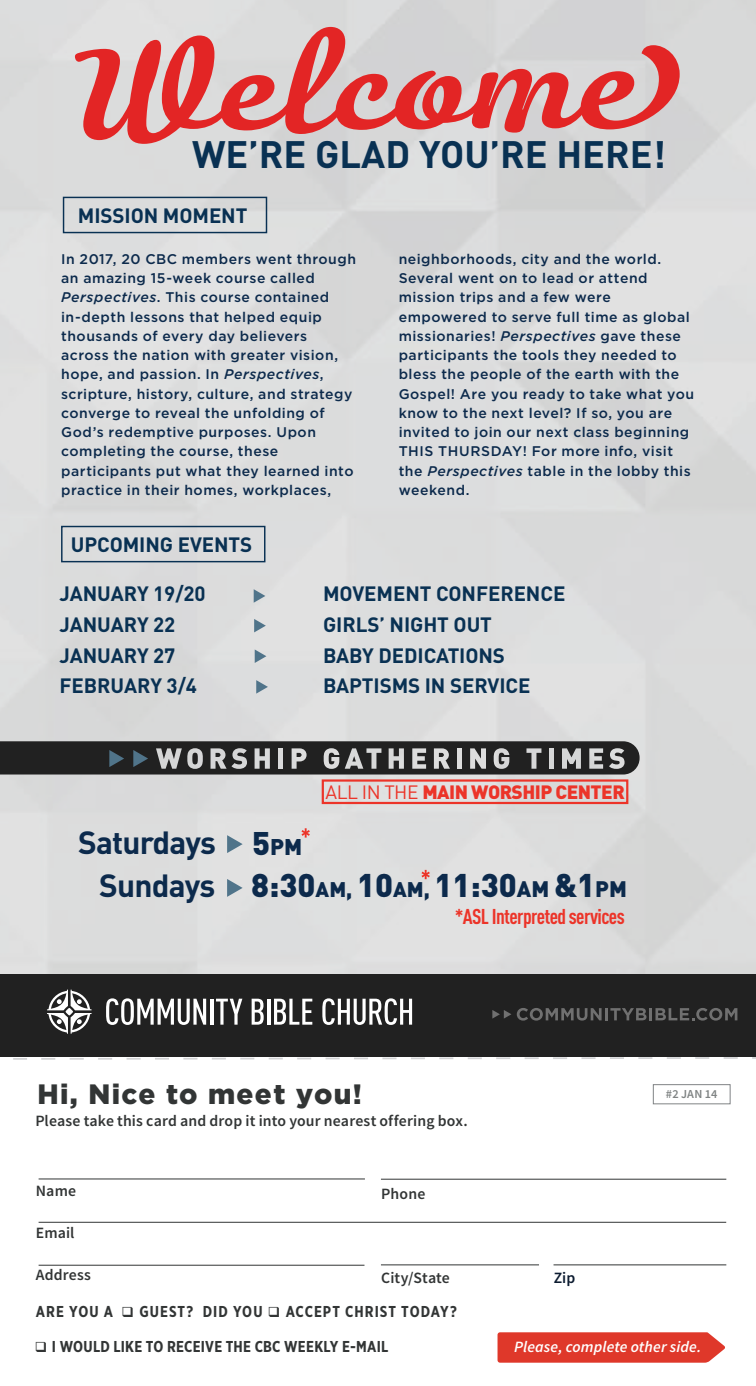
<style>
.page{position:relative;width:756px;height:1386px;background:#fff}
.page>*{position:absolute;margin:0;border:0;box-sizing:border-box;transform-origin:0 0}
.t1{font:700 163.8px "Haptic Script";color:#e32525}
.t2{font:700 37.8px "DIN Pro";color:#093153}
.t3{font:900 32.38px "DIN Pro";color:#0c2a4c}
.t4{font:700 31.68px "DIN Pro";letter-spacing:-.025em;color:#0c2a4c}
.t5{font:900 28px "Gotham";letter-spacing:.05em;color:#323535}
.t6{font:700 condensed 21.18px "DIN Pro";letter-spacing:-.025em;color:#ec3429}
.t7{font:700 20.47px "DIN Pro";letter-spacing:-.005em;color:#093153}
.t8{font:900 19.07px "DIN Pro";letter-spacing:-.025em;color:#ec3429}
.t9{font:600 15.75px "Source Sans Pro";letter-spacing:.01em;color:#323535}
.t10{font:700 15.75px "Gotham Narrow";letter-spacing:.065em;color:#323535}
.t11{font:700 15.75px "Gotham Narrow";letter-spacing:.02em;color:#323535}
.t12{font:italic 600 15.75px "Source Sans Pro";letter-spacing:.005em;color:#fff}
.t13{font:600 15.75px "Source Sans Pro";color:#0c1b30}
.t14{font:500 14px/19.2px "Gotham";letter-spacing:.035em;color:#0c2a4c}
.t15{font:600 12.25px "Source Sans Pro";color:#808484}
.s1{font-style:italic}
.s2{font-weight:400}
.s3{font-weight:900;font-size:32.38px}
.s4{font-weight:900;font-size:22.4px}
.s5{font-weight:700;font-size:31.68px}
.s6{font-size:21px}
.s7{font-size:21.18px}
.s8{font-size:22.22px}
</style>
<div class="page">
<div style="left:0;top:0;width:756px;height:1049px;background:#dcdcdc"></div>
<div style="left:0;top:974px;width:756px;height:82px;background:#212121"></div>
<svg style="left:0;top:741px;width:640px;height:34px"></svg>
<svg style="left:227px;top:835px;width:16px;height:18px"></svg>
<svg style="left:227px;top:879px;width:16px;height:18px"></svg>
<div style="left:322px;top:779px;width:306px;height:25px;border:2px solid #ec3429"></div>
<svg style="left:13px;top:1056px;width:743px;height:4px"></svg>
<svg style="left:47px;top:990px;width:45px;height:44px"></svg>
<svg style="left:106px;top:998px;width:100px;height:27px"></svg>
<hr style="left:210px;top:999px;width:3px;height:26px;background:#fff">
<svg style="left:216px;top:999px;width:26px;height:26px"></svg>
<svg style="left:252px;top:999px;width:12px;height:26px"></svg>
<hr style="left:267px;top:999px;width:3px;height:26px;background:#fff">
<svg style="left:274px;top:999px;width:38px;height:26px"></svg>
<svg style="left:322px;top:998px;width:90px;height:27px"></svg>
<svg style="left:492px;top:1010px;width:19px;height:9px"></svg>
<svg style="left:517px;top:1008px;width:220px;height:13px"></svg>
<svg style="left:254px;top:619px;width:12px;height:13px"></svg>
<svg style="left:255px;top:649px;width:11px;height:14px"></svg>
<svg style="left:256px;top:680px;width:12px;height:14px"></svg>
<svg style="left:254px;top:589px;width:11px;height:14px"></svg>
<div style="left:61px;top:526px;width:204px;height:36px;border:1px solid #093153"></div>
<div style="left:63px;top:197px;width:204px;height:36px;border:1px solid #093153"></div>
<svg style="left:302px;top:828px;width:8px;height:10px"></svg>
<svg style="left:421px;top:870px;width:9px;height:9px"></svg>
<div style="left:653px;top:1084px;width:78px;height:20px;border:1px solid #808385"></div>
<svg style="left:498px;top:1332px;width:227px;height:31px;background:#e04335"></svg>
<hr style="left:39px;top:1179px;width:326px;height:1px;background:#323535">
<hr style="left:39px;top:1222px;width:687px;height:1px;background:#323535">
<hr style="left:381px;top:1264px;width:158px;height:1px;background:#323535">
<hr style="left:554px;top:1264px;width:172px;height:1px;background:#323535">
<hr style="left:39px;top:1265px;width:325px;height:1px;background:#323535">
<hr style="left:381px;top:1179px;width:345px;height:1px;background:#323535">
<h1 class="t1" style="left:74px;top:-20px;width:606px;rotate:-1deg">Welcome</h1>
<h2 class="t2" style="left:192px;top:123px;width:475px">WE’RE GLAD YOU’RE HERE!</h2>
<h3 class="t7" style="left:78px;top:198px;width:171px">MISSION MOMENT</h3>
<p class="t14" style="left:61px;top:249px;width:297px">In 2017, 20 CBC members went through an amazing 15-week course called <span class="s1">Perspectives</span>. This course contained in-depth lessons that helped equip thousands of every day believers across the nation with greater vision, hope, and passion. In <span class="s1">Perspectives</span>, scripture, history, culture, and strategy converge to reveal the unfolding of God’s redemptive purposes. Upon completing the course, these participants put what they learned into practice in their homes, workplaces,</p>
<p class="t14" style="left:399px;top:249px;width:297px">neighborhoods, city and the world.<br>Several went on to lead or attend mission trips and a few were empowered to serve full time as global missionaries! <span class="s1">Perspectives</span> gave these participants the tools they needed to bless the people of the earth with the Gospel! Are you ready to take what you know to the next level? If so, you are invited to join our next class beginning THIS THURSDAY! For more info, visit the <span class="s1">Perspectives</span> table in the lobby this weekend.</p>
<h3 class="t7" style="left:71px;top:527px;width:183px">UPCOMING EVENTS</h3>
<h3 class="t7" style="left:60px;top:577px;width:147px">JANUARY 19/20</h3>
<h3 class="t7" style="left:323px;top:577px;width:244px">MOVEMENT CONFERENCE</h3>
<h3 class="t7" style="left:60px;top:607px;width:117px">JANUARY 22</h3>
<h3 class="t7" style="left:323px;top:607px;width:170px">GIRLS’ NIGHT OUT</h3>
<h3 class="t7" style="left:60px;top:638px;width:117px">JANUARY 27</h3>
<h3 class="t7" style="left:323px;top:638px;width:183px">BABY DEDICATIONS</h3>
<h3 class="t7" style="left:60px;top:669px;width:139px">FEBRUARY 3/4</h3>
<h3 class="t7" style="left:323px;top:669px;width:209px">BAPTISMS IN SERVICE</h3>
<h3 class="t8" style="left:326px;top:775px;width:301px"><span class="s2">ALL IN THE</span> MAIN WORSHIP CENTER</h3>
<h3 class="t4" style="left:78px;top:816px;width:226px">Saturdays <span class="s3">5</span><span class="s4">PM</span></h3>
<h3 class="t3" style="left:99px;top:857px;width:529px"><span class="s5">Sundays</span> 8:30<span class="s6">AM</span><span class="s7">,</span> 10<span class="s6">AM</span><span class="s7">,</span> 11:30<span class="s8">AM</span> &amp;1<span class="s8">PM</span></h3>
<h3 class="t6" style="left:455px;top:901px;width:171px">*ASL Interpreted services</h3>
<h3 class="t5" style="left:37px;top:1075px;width:326px">Hi, Nice to meet you!</h3>
<p class="t15" style="left:666px;top:1086px;width:53px">#2 JAN 14</p>
<p class="t9" style="left:35px;top:1111px;width:434px">Please take this card and drop it into your nearest offering box.</p>
<p class="t9" style="left:36px;top:1181px;width:42px">Name</p>
<p class="t9" style="left:36px;top:1223px;width:40px">Email</p>
<p class="t9" style="left:36px;top:1265px;width:57px">Address</p>
<p class="t9" style="left:381px;top:1184px;width:46px">Phone</p>
<p class="t9" style="left:381px;top:1268px;width:70px">City/State</p>
<p class="t13" style="left:554px;top:1268px;width:23px">Zip</p>
<p class="t10" style="left:36px;top:1302px;width:422px">ARE YOU A ❑ GUEST? DID YOU ❑ ACCEPT CHRIST TODAY?</p>
<p class="t11" style="left:35px;top:1337px;width:355px">❑ I WOULD LIKE TO RECEIVE THE CBC WEEKLY E-MAIL</p>
<p class="t12" style="left:514px;top:1337px;width:188px">Please, complete other side.</p>
</div>
